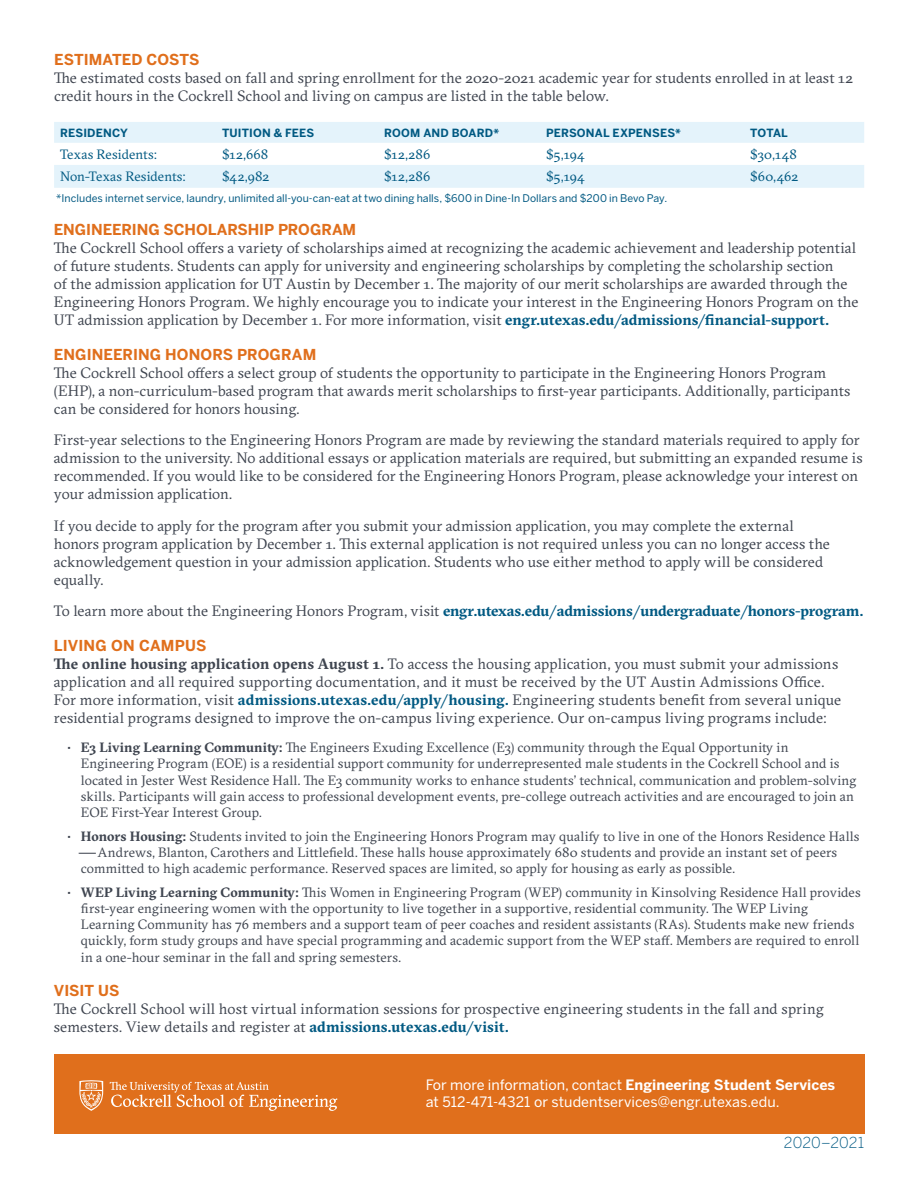
<style>
.page{position:relative;width:918px;height:1188px;background:#fff}
.page>*{position:absolute;margin:0;border:0;box-sizing:border-box;transform-origin:0 0}
.t1{font:15px/18px "GT Sectra";letter-spacing:.005em;color:#3e444f}
.t2{font:700 15px "GT Sectra";letter-spacing:-.01em;color:#005982}
.t3{font:300 15px "Benton Sans";letter-spacing:.005em;color:#005982}
.t4{font:14.25px/17.1px "Benton Sans";color:#fff}
.t5{font:13.5px/16.2px "GT Sectra";letter-spacing:.01em;color:#3e444f}
.table1{font:13.5px "GT Sectra";letter-spacing:.01em;color:#005982}
.table2{font:700 11.25px "Benton Sans";letter-spacing:.015em;color:#005982}
.table2-2{font:10.5px "Benton Sans";letter-spacing:.005em;color:#005982}
.s1{font-family:"Benton Sans";font-weight:700;color:#e06f1c}
.s2{font-weight:700;color:#005982}
.s3{font-weight:400;color:#3e444f}
.s4{font-weight:700}
</style>
<div class="page">
<svg style="left:54px;top:122px;width:810px;height:66px;fill:#e4f3fb"></svg>
<div style="left:54px;top:1055px;width:810px;height:79px;background:#e06f1c"></div>
<svg style="left:79px;top:1080px;width:24px;height:31px"></svg>
<svg style="left:110px;top:1082px;width:227px;height:29px"></svg>
<p class="t1" style="left:54px;top:51px;width:801px"><span class="s1">ESTIMATED COSTS<br></span>The estimated costs based on fall and spring enrollment for the 2020-2021 academic year for students enrolled in at least 12 credit hours in the Cockrell School and living on campus are listed in the table below.</p>
<p class="table2" style="left:60px;top:126px;width:69px">RESIDENCY</p>
<p class="table2" style="left:222px;top:126px;width:94px">TUITION &amp; FEES</p>
<p class="table2" style="left:384px;top:126px;width:117px">ROOM AND BOARD*</p>
<p class="table2" style="left:546px;top:126px;width:136px">PERSONAL EXPENSES*</p>
<p class="table2" style="left:750px;top:126px;width:39px">TOTAL</p>
<p class="table1" style="left:60px;top:146px;width:98px">Texas Residents:</p>
<p class="table1" style="left:222px;top:146px;width:48px">$12,668</p>
<p class="table1" style="left:384px;top:146px;width:48px">$12,286</p>
<p class="table1" style="left:546px;top:146px;width:40px">$5,194</p>
<p class="table1" style="left:750px;top:146px;width:48px">$30,148</p>
<p class="table1" style="left:60px;top:168px;width:127px">Non-Texas Residents:</p>
<p class="table1" style="left:222px;top:168px;width:49px">$42,982</p>
<p class="table1" style="left:384px;top:168px;width:48px">$12,286</p>
<p class="table1" style="left:546px;top:168px;width:40px">$5,194</p>
<p class="table1" style="left:750px;top:168px;width:50px">$60,462</p>
<p class="table2-2" style="left:56px;top:192px;width:612px">*Includes internet service, laundry, unlimited all-you-can-eat at two dining halls, $600 in Dine-In Dollars and $200 in Bevo Pay.</p>
<p class="t1" style="left:54px;top:221px;width:806px"><span class="s1">ENGINEERING SCHOLARSHIP PROGRAM<br></span>The Cockrell School offers a variety of scholarships aimed at recognizing the academic achievement and leadership potential of future students. Students can apply for university and engineering scholarships by completing the scholarship section<br>of the admission application for UT Austin by December 1. The majority of our merit scholarships are awarded through the Engineering Honors Program. We highly encourage you to indicate your interest in the Engineering Honors Program on the UT admission application by December 1. For more information, visit <span class="s2">engr.utexas.edu/admissions/financial-support.</span></p>
<p class="t1" style="left:54px;top:345px;width:798px"><span class="s1">ENGINEERING HONORS PROGRAM<br></span>The Cockrell School offers a select group of students the opportunity to participate in the Engineering Honors Program (EHP), a non-curriculum-based program that awards merit scholarships to first-year participants. Additionally, participants can be considered for honors housing.</p>
<p class="t1" style="left:54px;top:431px;width:810px">First-year selections to the Engineering Honors Program are made by reviewing the standard materials required to apply for admission to the university. No additional essays or application materials are required, but submitting an expanded resume is recommended. If you would like to be considered for the Engineering Honors Program, please acknowledge your interest on your admission application.</p>
<p class="t1" style="left:54px;top:516px;width:778px">If you decide to apply for the program after you submit your admission application, you may complete the external honors program application by December 1. This external application is not required unless you can no longer access the acknowledgement question in your admission application. Students who use either method to apply will be considered equally.</p>
<p class="t2" style="left:54px;top:602px;width:811px"><span class="s3">To learn more about the Engineering Honors Program, visit</span> engr.utexas.edu/admissions/undergraduate/honors-program.</p>
<p class="t1" style="left:54px;top:636px;width:789px"><span class="s1">LIVING ON CAMPUS<br></span><span class="s4">The online housing application opens August 1.</span> To access the housing application, you must submit your admissions application and all required supporting documentation, and it must be received by the UT Austin Admissions Office.<br>For more information, visit <span class="s2">admissions.utexas.edu/apply/housing.</span> Engineering students benefit from several unique residential programs designed to improve the on-campus living experience. Our on-campus living programs include:</p>
<p class="t5" style="left:81px;top:739px;width:777px;text-indent:-14px"><span class="s4">• E3 Living Learning Community:</span> The Engineers Exuding Excellence (E3) community through the Equal Opportunity in Engineering Program (EOE) is a residential support community for underrepresented male students in the Cockrell School and is located in Jester West Residence Hall. The E3 community works to enhance students’ technical, communication and problem-solving skills. Participants will gain access to professional development events, pre-college outreach activities and are encouraged to join an EOE First-Year Interest Group.</p>
<p class="t5" style="left:67px;top:828px;width:794px"><span class="s4">• Honors Housing:</span> Students invited to join the Engineering Honors Program may qualify to live in one of the Honors Residence Halls</p>
<p class="t5" style="left:81px;top:844px;width:758px">— Andrews, Blanton, Carothers and Littlefield. These halls house approximately 680 students and provide an instant set of peers committed to high academic performance. Reserved spaces are limited, so apply for housing as early as possible.</p>
<p class="t5" style="left:81px;top:884px;width:781px;text-indent:-14px"><span class="s4">• WEP Living Learning Community:</span> This Women in Engineering Program (WEP) community in Kinsolving Residence Hall provides first-year engineering women with the opportunity to live together in a supportive, residential community. The WEP Living Learning Community has 76 members and a support team of peer coaches and resident assistants (RAs). Students make new friends quickly, form study groups and have special programming and academic support from the WEP staff. Members are required to enroll in a one-hour seminar in the fall and spring semesters.</p>
<p class="t1" style="left:54px;top:982px;width:771px"><span class="s1">VISIT US<br></span>The Cockrell School will host virtual information sessions for prospective engineering students in the fall and spring semesters. View details and register at <span class="s2">admissions.utexas.edu/visit.</span></p>
<p class="t4" style="left:426px;top:1076px;width:411px">For more information, contact <span class="s4">Engineering Student Services </span>at 512-471-4321 or studentservices@engr.utexas.edu.</p>
<p class="t3" style="left:784px;top:1134px;width:82px">2020–2021</p>
</div>
